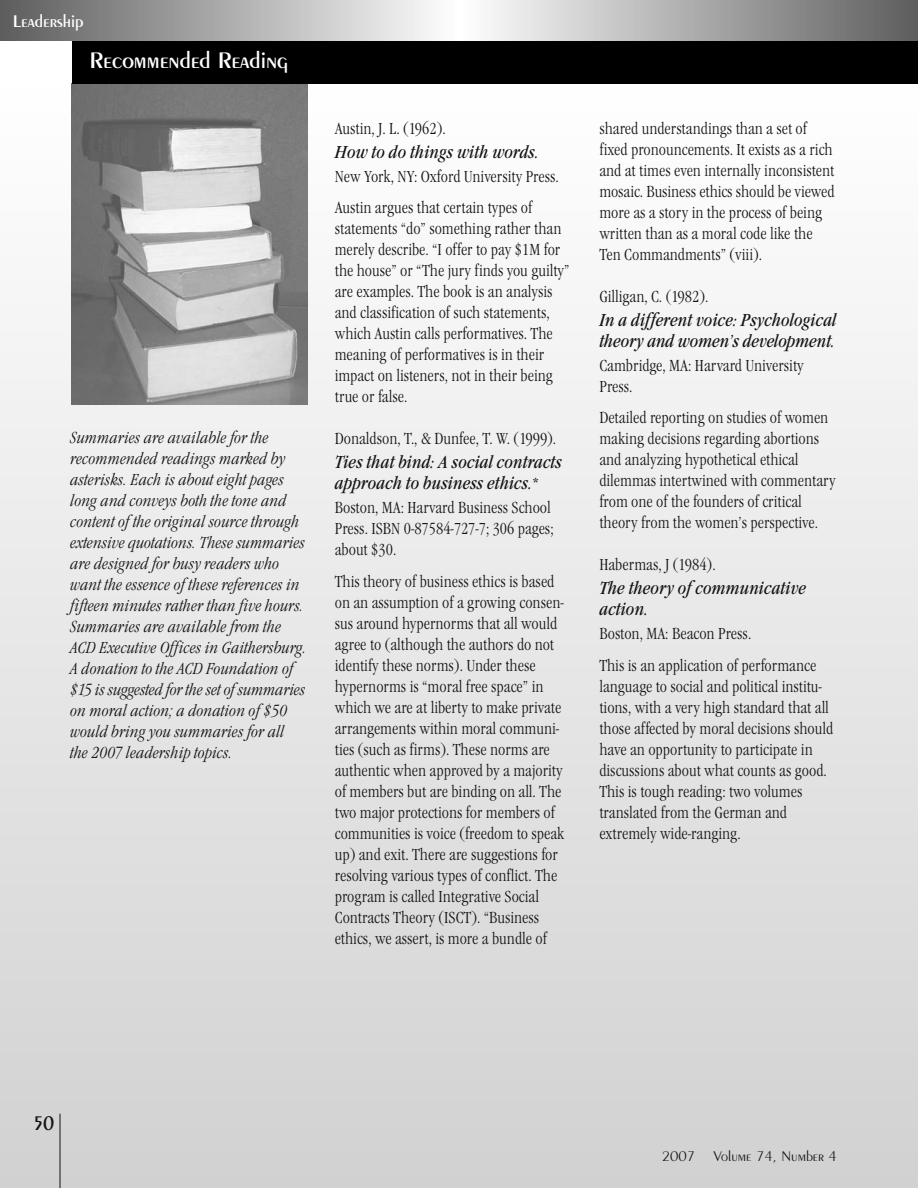
<style>
.page{position:relative;width:918px;height:1188px;background:#fff}
.page>*{position:absolute;margin:0;border:0;box-sizing:border-box;transform-origin:0 0}
.t1{font:600 24px "Peignot";color:#fff}
.t2{font:600 21px "Peignot";color:#141414;scale:.9 1}
.t3{font:italic condensed 18px/21px "Garamond Itc T";color:#141414}
.t4{font:600 18px "Peignot";color:#fff}
.t5{font:300 condensed 16.5px/21px "Garamond Itc T";color:#141414}
.t6{font:italic 300 condensed 16.5px/21px "Garamond Itc T";color:#141414}
.t7{font:300 15px "Peignot";color:#141414}
.s1{font-weight:300;font-style:normal;font-size:16.5px}
</style>
<div class="page">
<div style="left:0;top:84px;width:918px;height:1104px;background:linear-gradient(to bottom,#fff,#d1d1d1)"></div>
<img style="left:72px;top:84px;width:236px;height:321px">
<div style="left:72px;top:40px;width:846px;height:44px;background:#000"></div>
<hr style="left:60px;top:1114px;width:1px;height:74px;background:#141414">
<svg style="left:0;top:0;width:918px;height:40px;background:#adadad"></svg>
<p class="t4" style="left:13px;top:14px;width:72px">Leadership</p>
<h1 class="t1" style="left:90px;top:51px;width:199px">Recommended Reading</h1>
<p class="t6" style="left:70px;top:427px;width:238px">Summaries are available for the recommended readings marked by asterisks. Each is about eight pages long and conveys both the tone and content of the original source through extensive quotations. These summaries are designed for busy readers who want the essence of these references in fifteen minutes rather than five hours.<br>Summaries are available from the ACD Executive Offices in Gaithersburg.<br>A donation to the ACD Foundation of $15 is suggested for the set of summaries on moral action; a donation of $50 would bring you summaries for all the 2007 leadership topics.</p>
<p class="t5" style="left:335px;top:118px;width:112px">Austin, J. L. (1962).</p>
<p class="t3" style="left:335px;top:141px;width:206px">How to do things with words.</p>
<p class="t5" style="left:335px;top:160px;width:226px;line-height:31.5px">New York, NY: Oxford University Press.<br>Austin argues that certain types of</p>
<p class="t5" style="left:335px;top:218px;width:236px">statements “do” something rather than merely describe. “I offer to pay $1M for the house” or “The jury finds you guilty” are examples. The book is an analysis and classification of such statements, which Austin calls performatives. The meaning of performatives is in their impact on listeners, not in their being true or false.</p>
<p class="t5" style="left:335px;top:428px;width:223px">Donaldson, T., &amp; Dunfee, T. W. (1999).</p>
<p class="t3" style="left:335px;top:452px;width:229px">Ties that bind: A social contracts approach to business ethics.<span class="s1">*</span></p>
<p class="t5" style="left:335px;top:497px;width:220px">Boston, MA: Harvard Business School<br>Press. ISBN 0-87584-727-7; 306 pages; about $30.</p>
<p class="t5" style="left:335px;top:571px;width:231px">This theory of business ethics is based on an assumption of a growing consen&shy;sus around hypernorms that all would agree to (although the authors do not identify these norms). Under these hypernorms is “moral free space” in which we are at liberty to make private arrangements within moral communi&shy;ties (such as firms). These norms are authentic when approved by a majority of members but are binding on all. The two major protections for members of communities is voice (freedom to speak up) and exit. There are suggestions for resolving various types of conflict. The program is called Integrative Social Contracts Theory (ISCT). “Business ethics, we assert, is more a bundle of</p>
<p class="t5" style="left:599px;top:118px;width:237px">shared understandings than a set of fixed pronouncements. It exists as a rich and at times even internally inconsistent mosaic. Business ethics should be viewed more as a story in the process of being written than as a moral code like the Ten Commandments” (viii).</p>
<p class="t5" style="left:599px;top:286px;width:110px">Gilligan, C. (1982).</p>
<p class="t3" style="left:599px;top:309px;width:239px">In a different voice: Psychological theory and women’s development.</p>
<p class="t5" style="left:599px;top:355px;width:206px">Cambridge, MA: Harvard University<br>Press.</p>
<p class="t5" style="left:599px;top:407px;width:238px">Detailed reporting on studies of women making decisions regarding abortions and analyzing hypothetical ethical dilemmas intertwined with commentary from one of the founders of critical theory from the women’s perspective.</p>
<p class="t5" style="left:599px;top:554px;width:118px">Habermas, J (1984).</p>
<p class="t3" style="left:599px;top:578px;width:208px">The theory of communicative action.</p>
<p class="t5" style="left:599px;top:618px;width:218px;line-height:31.5px">Boston, MA: Beacon Press.<br>This is an application of performance</p>
<p class="t5" style="left:599px;top:676px;width:235px">language to social and political institu&shy;tions, with a very high standard that all those affected by moral decisions should have an opportunity to participate in discussions about what counts as good.<br>This is tough reading: two volumes translated from the German and extremely wide-ranging.</p>
<p class="t2" style="left:33px;top:1115px;width:24px">50</p>
<p class="t7" style="left:662px;top:1150px;width:177px">2007 Volume 74, Number 4</p>
</div>
